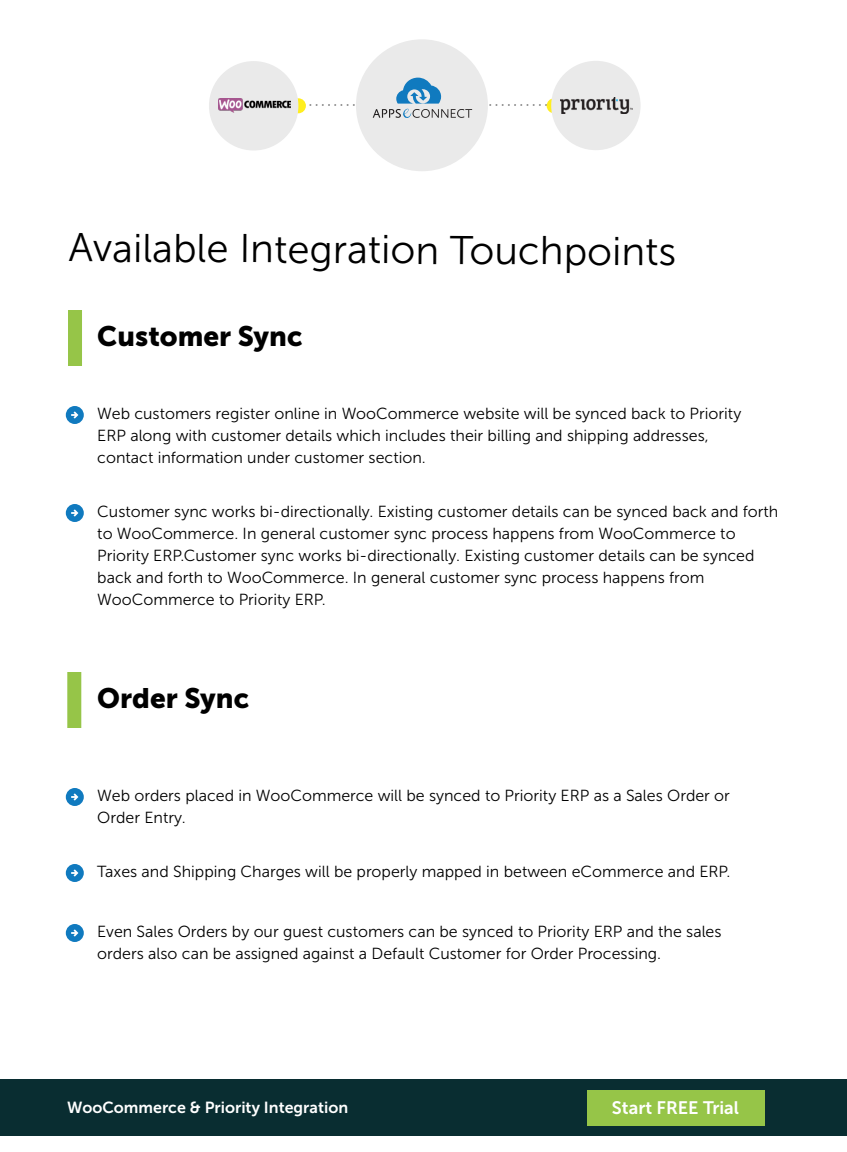
<style>
.page{position:relative;width:847px;height:1152px;background:#fff}
.page>*{position:absolute;margin:0;border:0;box-sizing:border-box;transform-origin:0 0}
.t1{font:40px "Museo Sans 300";letter-spacing:-.01em;color:#000}
.t2{font:28px "Museo Sans 900";color:#000}
.t3{font:18px "Museo Sans 700";color:#fff}
.t4{font:16px/22px "Museo Sans 300";color:#000}
.t5{font:16px "Museo Sans 700";color:#fff}
</style>
<div class="page">
<svg style="left:66px;top:406px;width:18px;height:18px"></svg>
<svg style="left:67px;top:672px;width:14px;height:56px"></svg>
<svg style="left:66px;top:788px;width:18px;height:18px"></svg>
<svg style="left:66px;top:864px;width:18px;height:18px"></svg>
<svg style="left:66px;top:504px;width:18px;height:18px"></svg>
<div style="left:0;top:1080px;width:847px;height:56px;background:#092d31"></div>
<div style="left:586px;top:1090px;width:178px;height:36px;background:#96c548"></div>
<svg style="left:68px;top:310px;width:14px;height:56px"></svg>
<svg style="left:66px;top:924px;width:18px;height:18px"></svg>
<div style="left:356px;top:39px;width:132px;height:132px;background:#eaeaea;border-radius:50%"></div>
<div style="left:209px;top:61px;width:89px;height:90px;background:#eaeaea;border-radius:50%"></div>
<div style="left:551px;top:61px;width:89px;height:89px;background:#eaeaea;border-radius:50%"></div>
<svg style="left:289px;top:78px;width:271px;height:40px"></svg>
<img style="left:560px;top:98px;width:72px;height:16px">
<img style="left:218px;top:98px;width:72px;height:15px">
<h1 class="t1" style="left:69px;top:228px;width:609px">Available Integration Touchpoints</h1>
<h2 class="t2" style="left:97px;top:320px;width:207px">Customer Sync</h2>
<p class="t4" style="left:97px;top:403px;width:645px">Web customers register online in WooCommerce website will be synced back to Priority<br>ERP along with customer details which includes their billing and shipping addresses, contact information under customer section.</p>
<p class="t4" style="left:97px;top:501px;width:682px">Customer sync works bi-directionally. Existing customer details can be synced back and forth to WooCommerce. In general customer sync process happens from WooCommerce to Priority ERP.Customer sync works bi-directionally. Existing customer details can be synced back and forth to WooCommerce. In general customer sync process happens from WooCommerce to Priority ERP.</p>
<h2 class="t2" style="left:97px;top:682px;width:153px">Order Sync</h2>
<p class="t4" style="left:97px;top:785px;width:634px">Web orders placed in WooCommerce will be synced to Priority ERP as a Sales Order or<br>Order Entry.</p>
<p class="t4" style="left:97px;top:861px;width:635px">Taxes and Shipping Charges will be properly mapped in between eCommerce and ERP.</p>
<p class="t4" style="left:97px;top:921px;width:626px">Even Sales Orders by our guest customers can be synced to Priority ERP and the sales orders also can be assigned against a Default Customer for Order Processing.</p>
<p class="t5" style="left:67px;top:1099px;width:282px">WooCommerce &amp; Priority Integration</p>
<p class="t3" style="left:612px;top:1098px;width:129px">Start FREE Trial</p>
</div>
